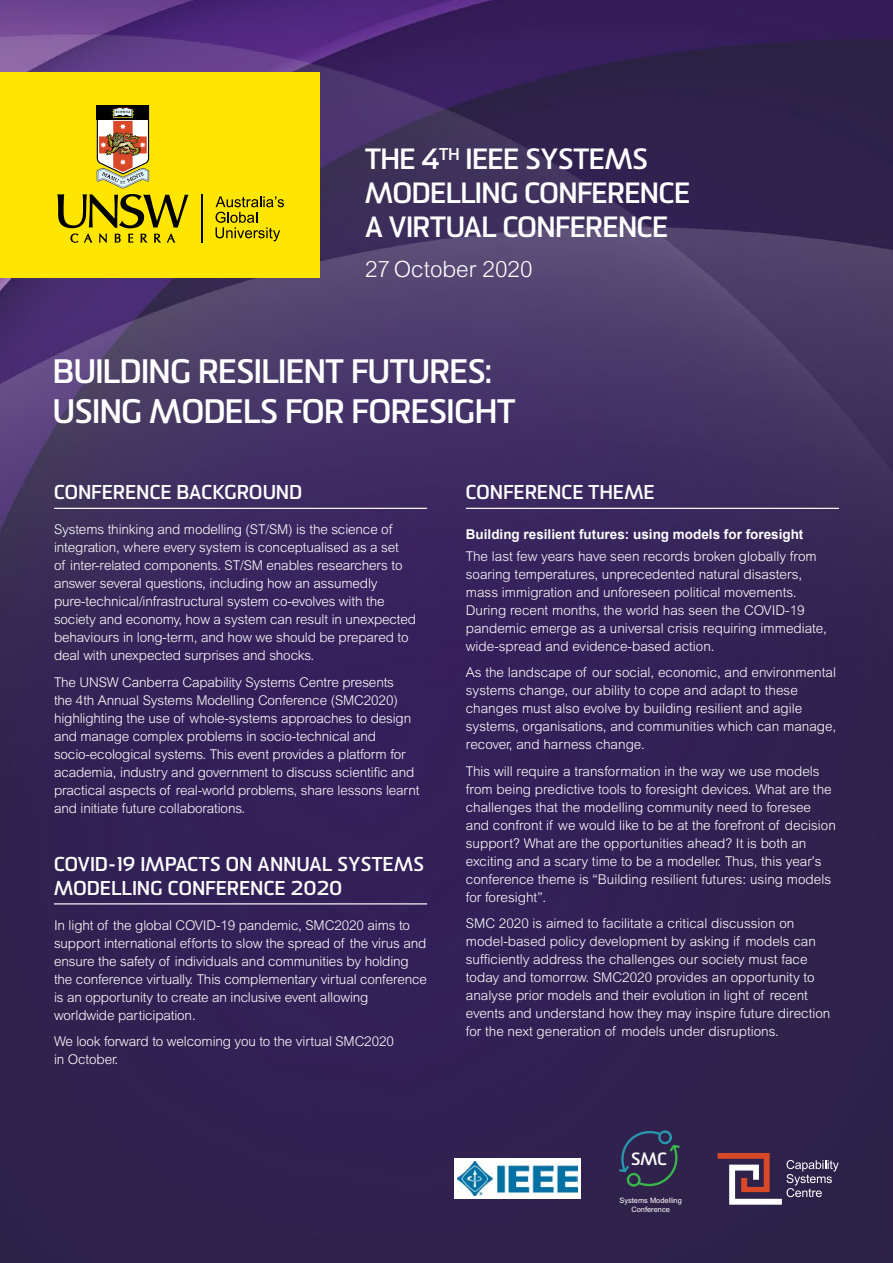
<style>
.page{position:relative;width:893px;height:1263px;background:#fff}
.page>*{position:absolute;margin:0;border:0;box-sizing:border-box;transform-origin:0 0}
.t1{font:700 33px/39.6px "Sommet";color:#fff}
.t2{font:700 28.5px/34.2px "Sommet";color:#fff}
.t3{font:300 22.5px "Arial MT Std";color:#fff}
.t4{font:700 19.5px/23.4px "Sommet";letter-spacing:.025em;color:#fff}
.t5{font:700 17.25px "Sommet";color:#fff}
.t6{font:300 13.5px/18px "Arial MT Std";letter-spacing:-.01em;color:#fff}
.t7{font:700 13.5px "Arial";color:#fff}
.t8{font:7.5px/9px "Arial";color:#fff;text-align:center}
</style>
<div class="page">
<img style="left:0;top:0;width:893px;height:1263px">
<div style="left:0;top:72px;width:319px;height:205px;background:#ffe600"></div>
<svg style="left:57px;top:105px;width:131px;height:138px"></svg>
<hr style="left:201px;top:194px;width:1px;height:49px;background:#000">
<svg style="left:216px;top:196px;width:68px;height:45px"></svg>
<svg style="left:619px;top:1129px;width:61px;height:59px;background:#303453"></svg>
<svg style="left:718px;top:1153px;width:121px;height:52px;background:#644c65"></svg>
<div style="left:454px;top:1158px;width:126px;height:41px;background:#fff"></div>
<img style="left:458px;top:1161px;width:119px;height:35px">
<hr style="left:466px;top:508px;width:373px;height:1px;background:#fff">
<hr style="left:54px;top:508px;width:373px;height:1px;background:#fff">
<hr style="left:54px;top:903px;width:373px;height:1px;background:#fff">
<h2 class="t2" style="left:365px;top:144px;width:326px">THE 4<sup>TH</sup> IEEE SYSTEMS<br>MODELLING CONFERENCE<br>A VIRTUAL CONFERENCE</h2>
<h3 class="t3" style="left:365px;top:256px;width:169px">27 October 2020</h3>
<h1 class="t1" style="left:53px;top:354px;width:464px">BUILDING RESILIENT FUTURES:<br>USING MODELS FOR FORESIGHT</h1>
<h3 class="t4" style="left:54px;top:482px;width:250px">CONFERENCE BACKGROUND</h3>
<p class="t6" style="left:54px;top:520px;width:364px">Systems thinking and modelling (ST/SM) is the science of integration, where every system is conceptualised as a set<br>of inter-related components. ST/SM enables researchers to answer several questions, including how an assumedly pure-technical/infrastructural system co-evolves with the society and economy, how a system can result in unexpected behaviours in long-term, and how we should be prepared to deal with unexpected surprises and shocks.</p>
<p class="t6" style="left:54px;top:673px;width:367px">The UNSW Canberra Capability Systems Centre presents<br>the 4th Annual Systems Modelling Conference (SMC2020) highlighting the use of whole-systems approaches to design and manage complex problems in socio-technical and socio-ecological systems. This event provides a platform for academia, industry and government to discuss scientific and practical aspects of real-world problems, share lessons learnt and initiate future collaborations.</p>
<h3 class="t4" style="left:54px;top:854px;width:372px">COVID-19 IMPACTS ON ANNUAL SYSTEMS<br>MODELLING CONFERENCE 2020</h3>
<p class="t6" style="left:54px;top:916px;width:375px">In light of the global COVID-19 pandemic, SMC2020 aims to support international efforts to slow the spread of the virus and ensure the safety of individuals and communities by holding the conference virtually. This complementary virtual conference is an opportunity to create an inclusive event allowing worldwide participation.</p>
<p class="t6" style="left:54px;top:1032px;width:341px">We look forward to welcoming you to the virtual SMC2020 in October.</p>
<h3 class="t4" style="left:466px;top:482px;width:190px">CONFERENCE THEME</h3>
<p class="t7" style="left:466px;top:525px;width:339px">Building resilient futures: using models for foresight</p>
<p class="t6" style="left:466px;top:547px;width:363px">The last few years have seen records broken globally from soaring temperatures, unprecedented natural disasters, mass immigration and unforeseen political movements.<br>During recent months, the world has seen the COVID-19 pandemic emerge as a universal crisis requiring immediate, wide-spread and evidence-based action.</p>
<p class="t6" style="left:466px;top:663px;width:372px">As the landscape of our social, economic, and environmental systems change, our ability to cope and adapt to these changes must also evolve by building resilient and agile systems, organisations, and communities which can manage, recover, and harness change.</p>
<p class="t6" style="left:466px;top:762px;width:372px">This will require a transformation in the way we use models from being predictive tools to foresight devices. What are the challenges that the modelling community need to foresee and confront if we would like to be at the forefront of decision support? What are the opportunities ahead? It is both an exciting and a scary time to be a modeller. Thus, this year’s conference theme is “Building resilient futures: using models for foresight”.</p>
<p class="t6" style="left:466px;top:914px;width:366px">SMC 2020 is aimed to facilitate a critical discussion on model-based policy development by asking if models can sufficiently address the challenges our society must face today and tomorrow. SMC2020 provides an opportunity to analyse prior models and their evolution in light of recent events and understand how they may inspire future direction for the next generation of models under disruptions.</p>
<p class="t5" style="left:631px;top:1148px;width:37px">SMC</p>
<p class="t8" style="left:619px;top:1196px;width:64px">Systems Modelling<br>Conference</p>
</div>
